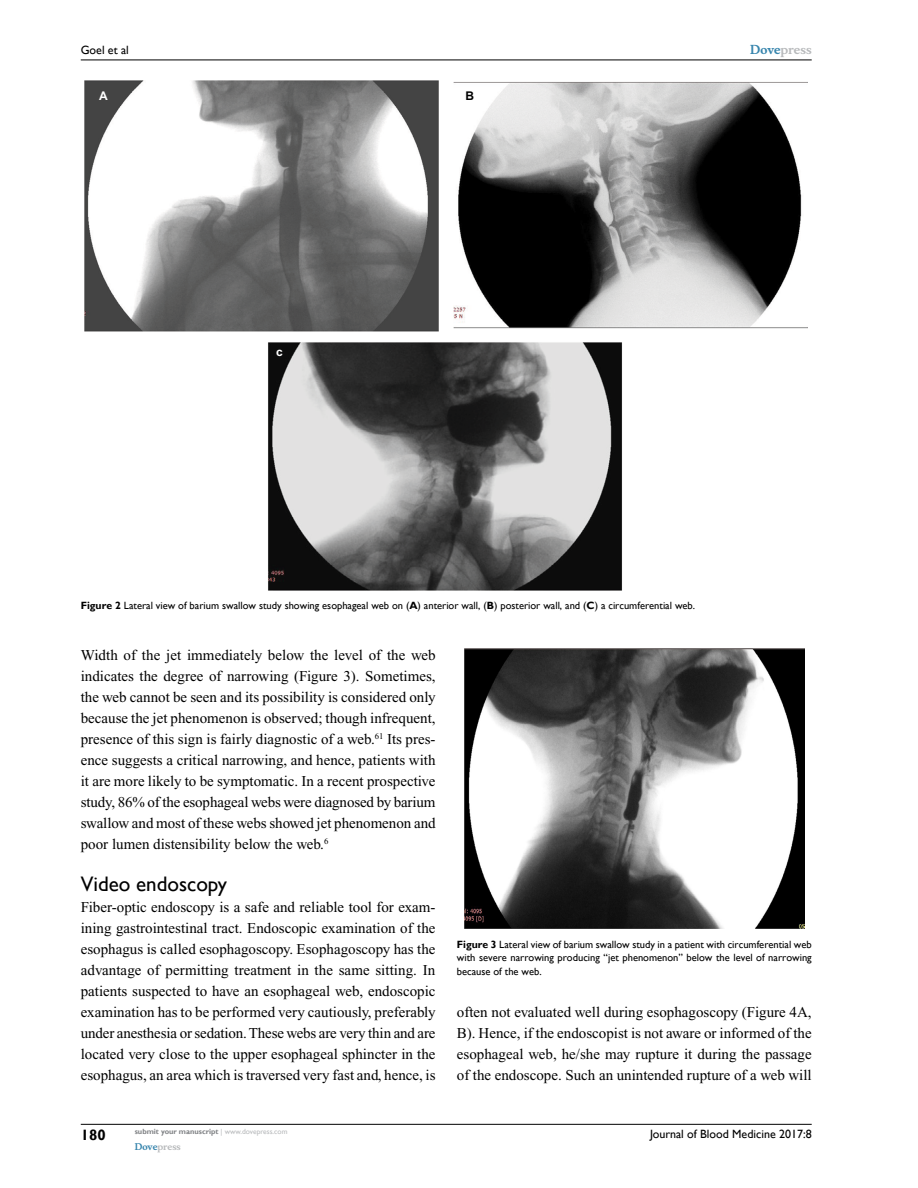
<style>
.page{position:relative;width:918px;height:1188px;background:#fff}
.page>*{position:absolute;margin:0;border:0;box-sizing:border-box;transform-origin:0 0}
.t1{font:21px "Gill Sans";color:#000}
.t2{font:15px/21px "Times New Roman";color:#000;text-align:justify}
.t3{font:700 15px "Gill Sans";color:#000}
.t4{font:12px "Gill Sans";color:#000}
.t5{font:700 12px "Musee";color:#b8babc}
.t6{font:700 12px "Arial";color:#fff}
.t7{font:700 12px "Arial";color:#000}
.t8{font:10.5px/13.5px "Gill Sans";color:#000;text-align:justify}
.t9{font:700 9px "Musee";color:#b8babc}
.t10{font:700 7.5px "Gill Sans";color:#808285}
.s1{color:#3785ad}
.s2{font-weight:700}
.s3{font-weight:400;color:#b8babc}
</style>
<div class="page">
<hr style="left:81px;top:1124px;width:731px;height:1px;background:#000">
<hr style="left:81px;top:60px;width:731px;height:1px;background:#000">
<img style="left:85px;top:81px;width:723px;height:509px">
<img style="left:464px;top:648px;width:340px;height:281px">
<p class="t4" style="left:81px;top:43px;width:50px">Goel et al</p>
<p class="t6" style="left:99px;top:87px;width:10px">A</p>
<p class="t7" style="left:465px;top:87px;width:10px">B</p>
<p class="t5" style="left:750px;top:43px;width:63px"><span class="s1">Dove</span>press</p>
<p class="t6" style="left:276px;top:343px;width:8px">c</p>
<p class="t8" style="left:81px;top:599px;width:616px"><span class="s2">Figure 2</span> Lateral view of barium swallow study showing esophageal web on (<span class="s2">A</span>) anterior wall, (<span class="s2">B</span>) posterior wall, and (<span class="s2">C</span>) a circumferential web.</p>
<p class="t2" style="left:81px;top:645px;width:357px">Width of the jet immediately below the level of the web indicates the degree of narrowing (Figure 3). Sometimes, the web cannot be seen and its possibility is considered only because the jet phenomenon is observed; though infrequent, presence of this sign is fairly diagnostic of a web.<sup>61</sup> Its pres&shy;ence suggests a critical narrowing, and hence, patients with it are more likely to be symptomatic. In a recent prospective study, 86% of the esophageal webs were diagnosed by barium swallow and most of these webs showed jet phenomenon and poor lumen distensibility below the web.<sup>6</sup></p>
<h1 class="t1" style="left:81px;top:872px;width:148px">Video endoscopy</h1>
<p class="t2" style="left:81px;top:897px;width:356px">Fiber-optic endoscopy is a safe and reliable tool for exam&shy;ining gastrointestinal tract. Endoscopic examination of the esophagus is called esophagoscopy. Esophagoscopy has the advantage of permitting treatment in the same sitting. In patients suspected to have an esophageal web, endoscopic examination has to be performed very cautiously, preferably under anesthesia or sedation. These webs are very thin and are located very close to the upper esophageal sphincter in the esophagus, an area which is traversed very fast and, hence, is</p>
<p class="t3" style="left:81px;top:1126px;width:26px">180</p>
<p class="t10" style="left:135px;top:1127px;width:154px">submit your manuscript <span class="s3">| www.dovepress.com</span></p>
<p class="t9" style="left:135px;top:1141px;width:48px"><span class="s1">Dove</span>press</p>
<p class="t8" style="left:457px;top:938px;width:356px"><span class="s2">Figure 3</span> Lateral view of barium swallow study in a patient with circumferential web with severe narrowing producing “jet phenomenon” below the level of narrowing because of the web.</p>
<p class="t2" style="left:457px;top:1001px;width:356px">often not evaluated well during esophagoscopy (Figure 4A, B). Hence, if the endoscopist is not aware or informed of the esophageal web, he/she may rupture it during the passage of the endoscope. Such an unintended rupture of a web will</p>
<p class="t4" style="left:650px;top:1127px;width:163px">Journal of Blood Medicine 2017:8</p>
</div>
